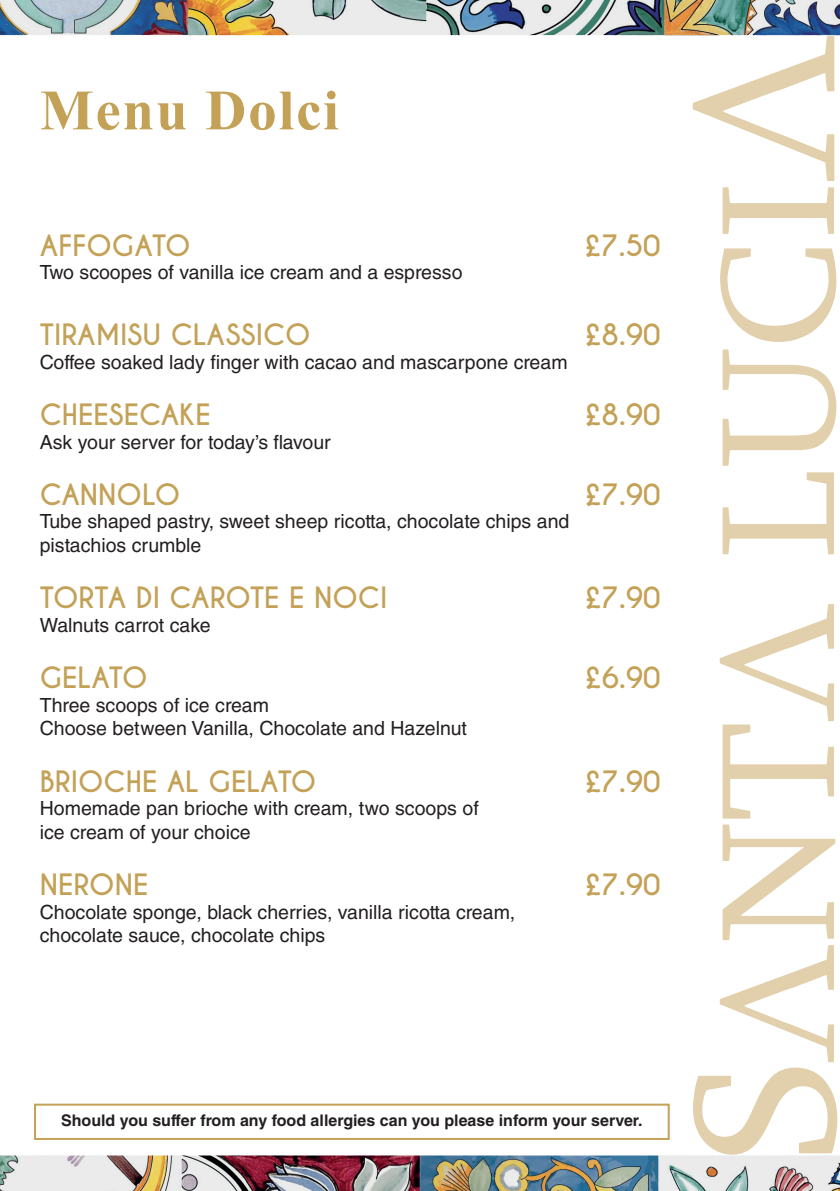
<style>
.page{position:relative;width:840px;height:1191px;background:#fff}
.page>*{position:absolute;margin:0;border:0;box-sizing:border-box;transform-origin:0 0}
.t1{font:700 57px "Times New Roman";letter-spacing:.03em;color:#c3a157}
.t2{font:700 27.6px "Caviar Dreams";color:#c3a157}
.t3{font:19.6px/23.4px "Helvetica LT Std";color:#231f20}
.t4{font:700 16px "Helvetica LT Std";color:#231f20}
</style>
<div class="page">
<img style="left:0;top:0;width:839px;height:1191px">
<svg style="left:692px;top:824px;width:144px;height:330px"></svg>
<svg style="left:722px;top:472px;width:111px;height:82px"></svg>
<svg style="left:722px;top:349px;width:113px;height:117px"></svg>
<svg style="left:719px;top:248px;width:116px;height:94px"></svg>
<svg style="left:722px;top:187px;width:111px;height:47px"></svg>
<svg style="left:719px;top:604px;width:114px;height:214px"></svg>
<svg style="left:692px;top:36px;width:141px;height:145px"></svg>
<div style="left:34px;top:1103px;width:635px;height:37px;border:2px solid #c3a157"></div>
<p class="t1" style="left:40px;top:69px;width:300px">Menu Dolci</p>
<p class="t2" style="left:40px;top:228px;width:152px">AFFOGATO</p>
<p class="t2" style="left:584px;top:228px;width:77px">£7.50</p>
<p class="t3" style="left:40px;top:260px;width:424px">Two scoopes of vanilla ice cream and a espresso</p>
<p class="t2" style="left:40px;top:318px;width:272px">TIRAMISU CLASSICO</p>
<p class="t2" style="left:585px;top:318px;width:77px">£8.90</p>
<p class="t3" style="left:40px;top:350px;width:529px">Coffee soaked lady finger with cacao and mascarpone cream</p>
<p class="t2" style="left:40px;top:398px;width:172px">CHEESECAKE</p>
<p class="t2" style="left:585px;top:398px;width:77px">£8.90</p>
<p class="t3" style="left:40px;top:430px;width:292px">Ask your server for today’s flavour</p>
<p class="t2" style="left:40px;top:478px;width:142px">CANNOLO</p>
<p class="t2" style="left:584px;top:478px;width:77px">£7.90</p>
<p class="t3" style="left:40px;top:510px;width:530px">Tube shaped pastry, sweet sheep ricotta, chocolate chips and pistachios crumble</p>
<p class="t2" style="left:40px;top:581px;width:349px">TORTA DI CAROTE E NOCI</p>
<p class="t2" style="left:584px;top:581px;width:77px">£7.90</p>
<p class="t3" style="left:40px;top:613px;width:172px">Walnuts carrot cake</p>
<p class="t2" style="left:40px;top:661px;width:109px">GELATO</p>
<p class="t2" style="left:585px;top:661px;width:77px">£6.90</p>
<p class="t3" style="left:40px;top:693px;width:231px">Three scoops of ice cream</p>
<p class="t3" style="left:40px;top:716px;width:428px">Choose between Vanilla, Chocolate and Hazelnut</p>
<p class="t2" style="left:40px;top:764px;width:278px">BRIOCHE AL GELATO</p>
<p class="t2" style="left:584px;top:764px;width:77px">£7.90</p>
<p class="t3" style="left:40px;top:796px;width:440px">Homemade pan brioche with cream, two scoops of ice cream of your choice</p>
<p class="t2" style="left:40px;top:868px;width:110px">NERONE</p>
<p class="t2" style="left:584px;top:868px;width:77px">£7.90</p>
<p class="t3" style="left:40px;top:900px;width:477px">Chocolate sponge, black cherries, vanilla ricotta cream, chocolate sauce, chocolate chips</p>
<p class="t4" style="left:61px;top:1110px;width:582px">Should you suffer from any food allergies can you please inform your server.</p>
</div>
